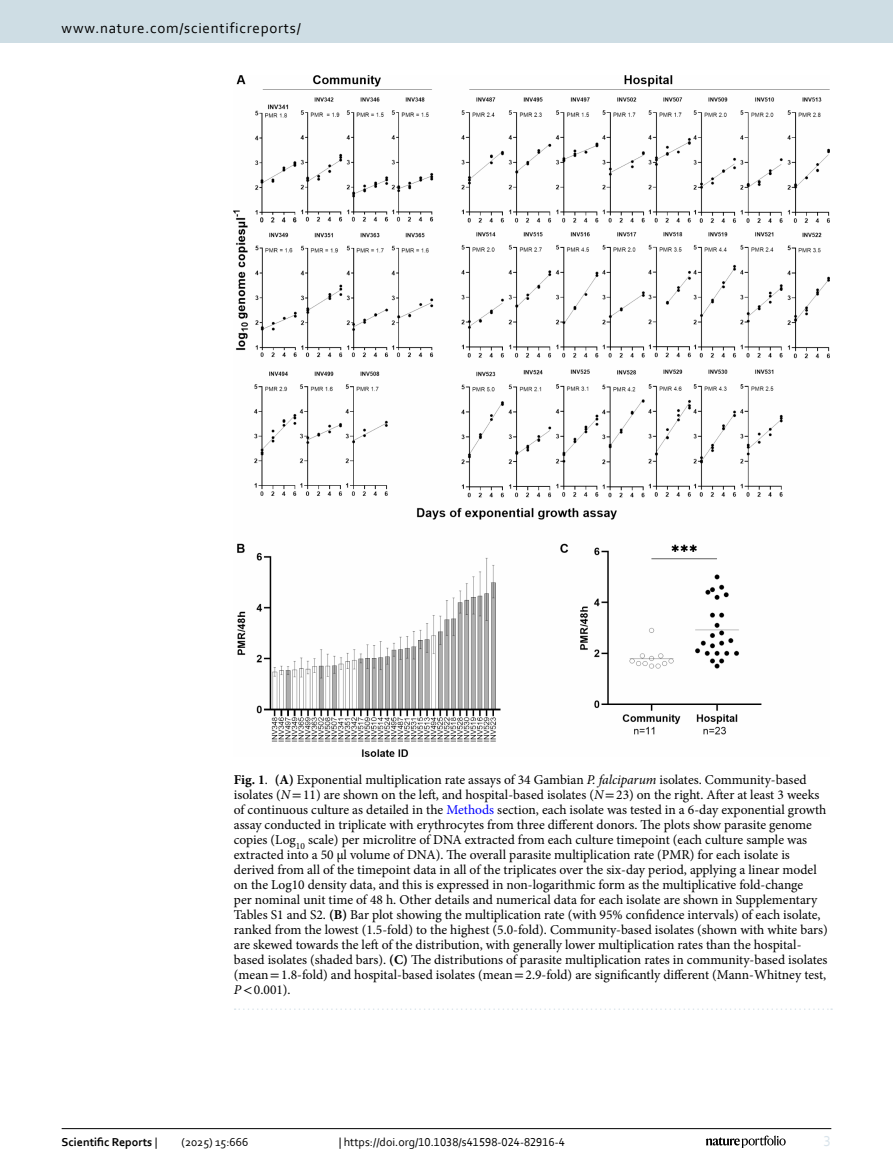
<style>
.page{position:relative;width:893px;height:1174px;background:#fff}
.page>*{position:absolute;margin:0;border:0;box-sizing:border-box;transform-origin:0 0}
.t1{font:15px "Corbel";letter-spacing:.05em;color:#000}
.t2{font:15px "Corbel";color:#d9e4eb}
.Figure_Caption{font:13.5px/15px "Minion Pro";color:#000}
.t3{font:12px "Corbel";color:#000}
.t4{font:700 12px "Corbel";color:#000}
.s1{font-weight:700}
.s2{font-style:italic}
.s3{font-family:"STIX"}
.s4{color:#00f}
.s5{font-weight:400}
</style>
<div class="page">
<img style="left:234px;top:76px;width:595px;height:680px">
<svg style="left:235px;top:1008px;width:597px;height:2px"></svg>
<hr style="left:62px;top:1128px;width:769px;height:1px;background:#000">
<svg style="left:706px;top:1135px;width:80px;height:12px"></svg>
<div style="left:0;top:0;width:893px;height:43px;background:#cedde4"></div>
<p class="t1" style="left:62px;top:18px;width:241px">www.nature.com/scientificreports/</p>
<p class="Figure_Caption" style="left:234px;top:772px;width:595px"><span class="s1">Fig. 1</span>. <span class="s1">(A)</span> Exponential multiplication rate assays of 34 Gambian <span class="s2">P. falciparum</span> isolates. Community-based isolates (<span class="s2">N</span><span class="s3">=</span>11) are shown on the left, and hospital-based isolates (<span class="s2">N</span><span class="s3">=</span>23) on the right. After at least 3 weeks of continuous culture as detailed in the <span class="s4">Methods</span> section, each isolate was tested in a 6-day exponential growth assay conducted in triplicate with erythrocytes from three different donors. The plots show parasite genome copies (Log<sub>10</sub> scale) per microlitre of DNA extracted from each culture timepoint (each culture sample was extracted into a 50 µl volume of DNA). The overall parasite multiplication rate (PMR) for each isolate is derived from all of the timepoint data in all of the triplicates over the six-day period, applying a linear model on the Log10 density data, and this is expressed in non-logarithmic form as the multiplicative fold-change<br>per nominal unit time of 48 h. Other details and numerical data for each isolate are shown in Supplementary Tables S1 and S2. <span class="s1">(B)</span> Bar plot showing the multiplication rate (with 95% confidence intervals) of each isolate, ranked from the lowest (1.5-fold) to the highest (5.0-fold). Community-based isolates (shown with white bars) are skewed towards the left of the distribution, with generally lower multiplication rates than the hospital&shy;based isolates (shaded bars). <span class="s1">(C)</span> The distributions of parasite multiplication rates in community-based isolates (mean<span class="s3">=</span>1.8-fold) and hospital-based isolates (mean<span class="s3">=</span>2.9-fold) are significantly different (Mann-Whitney test, <span class="s2">P</span><span class="s3">&lt;</span>0.001).</p>
<p class="t4" style="left:62px;top:1134px;width:97px">Scientific Reports <span class="s5">|</span></p>
<p class="t3" style="left:181px;top:1134px;width:68px">(2025) 15:666</p>
<p class="t3" style="left:339px;top:1134px;width:228px">| https://doi.org/10.1038/s41598-024-82916-4</p>
<p class="t2" style="left:824px;top:1132px;width:9px">3</p>
</div>
